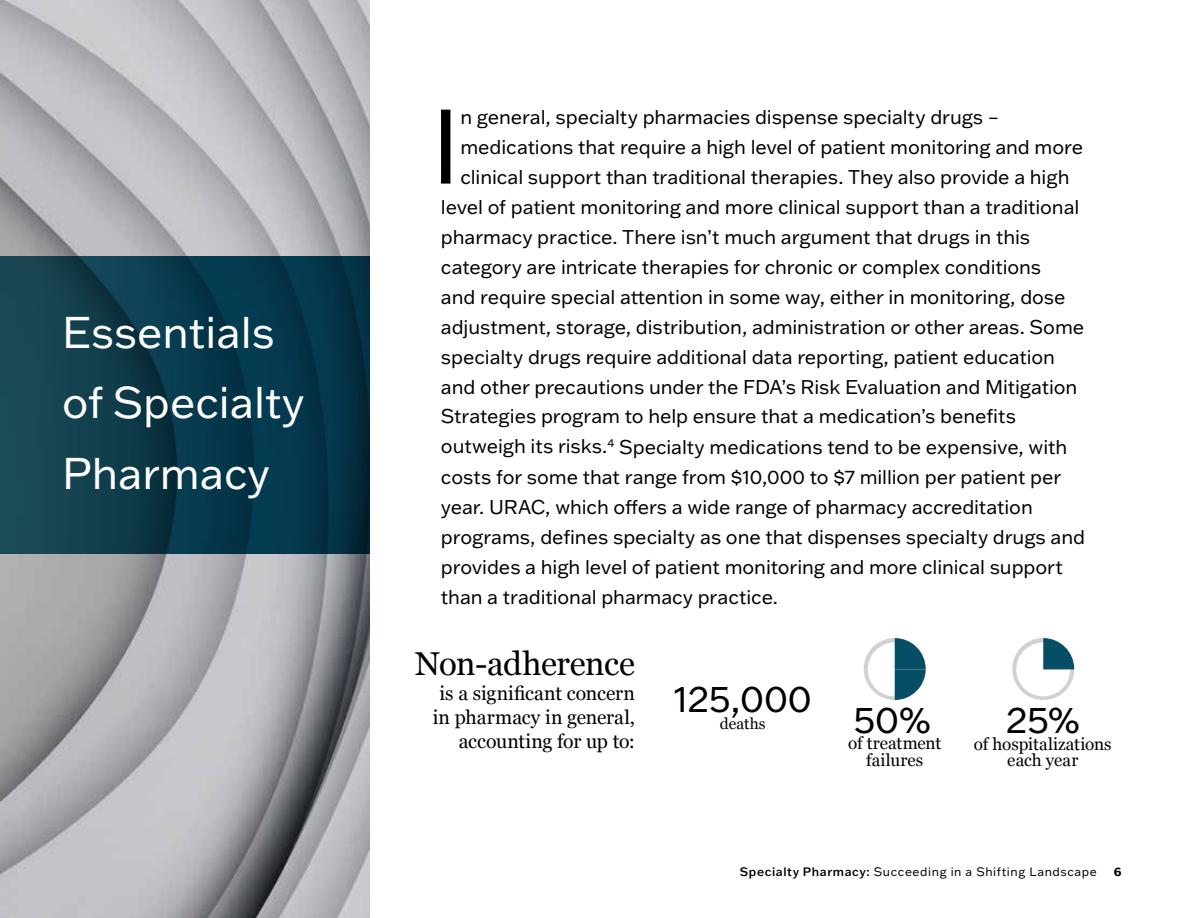
<style>
.page{position:relative;width:1188px;height:918px;background:#fff}
.page>*{position:absolute;margin:0;border:0;box-sizing:border-box;transform-origin:0 0}
.t1{font:103.35px "Franklin Gothic ATF";color:#000}
.t2{font:43.5px/70.5px "Franklin Gothic ATF";color:#fff}
.t3{font:37.05px "Franklin Gothic ATF";letter-spacing:-.005em;color:#000}
.t4{font:33px "Georgia";letter-spacing:-.015em;color:#000}
.t5{font:19.5px "Franklin Gothic ATF";letter-spacing:-.005em;color:#000}
.t6{font:19.5px/24px "Georgia";letter-spacing:-.005em;color:#000;text-align:right}
.t7{font:17.1px/16.5px "Georgia";color:#000;text-align:center}
.t8{font:15.6px "Georgia";letter-spacing:.01em;color:#000}
.t9{font:12px "Franklin Gothic ATF";letter-spacing:.05em;color:#000}
.t10{font:700 12px "Franklin Gothic ATF";color:#000}
.s1{font-weight:500}
</style>
<div class="page">
<img style="left:0;top:0;width:369px;height:918px">
<svg style="left:0;top:256px;width:369px;height:298px;background:#0b3a4b"></svg>
<svg style="left:864px;top:638px;width:62px;height:62px"></svg>
<svg style="left:1012px;top:638px;width:62px;height:62px"></svg>
<h2 class="t2" style="left:62px;top:296px;width:244px">Essentials of Specialty<br>Pharmacy</h2>
<h1 class="t1" style="left:431px;top:78px;width:31px">I</h1>
<p class="t5" style="left:460px;top:104px;width:540px">n general, specialty pharmacies dispense specialty drugs –</p>
<p class="t5" style="left:460px;top:134px;width:624px">medications that require a high level of patient monitoring and more</p>
<p class="t5" style="left:460px;top:164px;width:611px">clinical support than traditional therapies. They also provide a high</p>
<p class="t5" style="left:441px;top:194px;width:640px">level of patient monitoring and more clinical support than a traditional</p>
<p class="t5" style="left:441px;top:224px;width:591px">pharmacy practice. There isn’t much argument that drugs in this</p>
<p class="t5" style="left:441px;top:254px;width:602px">category are intricate therapies for chronic or complex conditions</p>
<p class="t5" style="left:441px;top:284px;width:626px">and require special attention in some way, either in monitoring, dose</p>
<p class="t5" style="left:441px;top:314px;width:645px">adjustment, storage, distribution, administration or other areas. Some</p>
<p class="t5" style="left:441px;top:344px;width:616px">specialty drugs require additional data reporting, patient education</p>
<p class="t5" style="left:441px;top:373px;width:638px">and other precautions under the FDA’s Risk Evaluation and Mitigation</p>
<p class="t5" style="left:441px;top:403px;width:577px">Strategies program to help ensure that a medication’s benefits</p>
<p class="t5" style="left:441px;top:434px;width:628px">outweigh its risks.<sup>4</sup> Specialty medications tend to be expensive, with</p>
<p class="t5" style="left:441px;top:464px;width:622px">costs for some that range from $10,000 to $7 million per patient per</p>
<p class="t5" style="left:441px;top:494px;width:593px">year. URAC, which offers a wide range of pharmacy accreditation</p>
<p class="t5" style="left:441px;top:524px;width:646px">programs, defines specialty as one that dispenses specialty drugs and</p>
<p class="t5" style="left:441px;top:554px;width:624px">provides a high level of patient monitoring and more clinical support</p>
<p class="t5" style="left:441px;top:584px;width:339px">than a traditional pharmacy practice.</p>
<h3 class="t4" style="left:415px;top:640px;width:222px">Non-adherence</h3>
<p class="t6" style="left:433px;top:680px;width:204px">is a significant concern in pharmacy in general, accounting for up to:</p>
<h3 class="t3" style="left:674px;top:674px;width:140px">125,000</h3>
<p class="t8" style="left:720px;top:713px;width:47px">deaths</p>
<h3 class="t3" style="left:854px;top:695px;width:79px">50%</h3>
<p class="t7" style="left:848px;top:734px;width:95px">of treatment failures</p>
<h3 class="t3" style="left:1006px;top:695px;width:76px">25%</h3>
<p class="t7" style="left:974px;top:735px;width:139px">of hospitalizations each year</p>
<p class="t9" style="left:740px;top:864px;width:358px"><span class="s1">Specialty Pharmacy:</span> Succeeding in a Shifting Landscape</p>
<p class="t10" style="left:1114px;top:864px;width:9px">6</p>
</div>
